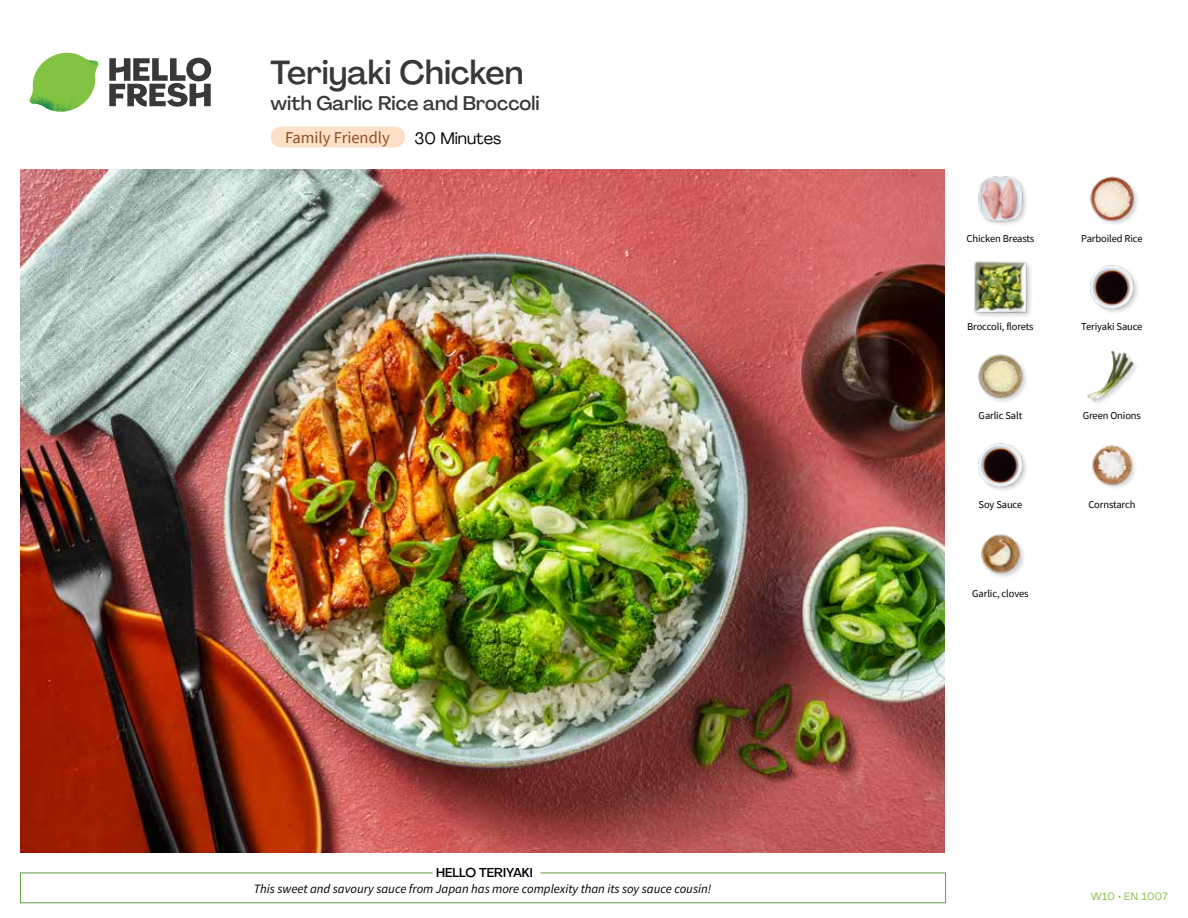
<style>
.page{position:relative;width:1188px;height:918px;background:#fff}
.page>*{position:absolute;margin:0;border:0;box-sizing:border-box;transform-origin:0 0}
.t1{font:500 33px "Agrandir";letter-spacing:-.005em;color:#383839}
.t2{font:500 19.5px "Agrandir";color:#383839}
.t3{font:16.5px "Source Sans Pro";color:#8e4b25}
.t4{font:16.5px "Agrandir";color:#000}
.t5{font:italic 12.75px "Source Sans Pro";color:#000}
.t6{font:500 12.75px "Agrandir";color:#000}
.t7{font:10.5px "Source Sans Pro";letter-spacing:-.01em;color:#000}
.t8{font:10.5px "Agrandir";letter-spacing:.04em;color:#82c341}
</style>
<div class="page">
<div style="left:271px;top:127px;width:134px;height:20px;background:#fee0c6;border-radius:10px"></div>
<svg style="left:109px;top:57px;width:102px;height:50px"></svg>
<svg style="left:34px;top:53px;width:62px;height:40px"></svg>
<img style="left:67px;top:53px;width:32px;height:26px">
<img style="left:33px;top:75px;width:59px;height:11px">
<img style="left:29px;top:79px;width:61px;height:33px">
<img style="left:65px;top:86px;width:27px;height:25px">
<div style="left:20px;top:873px;width:926px;height:30px;border:1px solid #609f43"></div>
<div style="left:432px;top:865px;width:108px;height:15px;background:#fff"></div>
<img style="left:21px;top:170px;width:924px;height:682px">
<img style="left:981px;top:534px;width:43px;height:43px">
<img style="left:1092px;top:445px;width:43px;height:43px">
<img style="left:978px;top:443px;width:49px;height:48px">
<img style="left:1087px;top:350px;width:49px;height:54px">
<img style="left:978px;top:354px;width:48px;height:48px">
<img style="left:1090px;top:265px;width:48px;height:48px">
<div style="left:973px;top:261px;width:60px;height:58px;background:#000;opacity:.2"></div>
<img style="left:973px;top:261px;width:55px;height:54px">
<img style="left:1090px;top:176px;width:48px;height:48px">
<img style="left:978px;top:176px;width:48px;height:49px">
<h1 class="t1" style="left:271px;top:52px;width:254px">Teriyaki Chicken</h1>
<h2 class="t2" style="left:271px;top:91px;width:271px">with Garlic Rice and Broccoli</h2>
<h3 class="t3" style="left:285px;top:127px;width:106px">Family Friendly</h3>
<h3 class="t4" style="left:415px;top:128px;width:88px">30 Minutes</h3>
<p class="t6" style="left:436px;top:864px;width:98px">HELLO TERIYAKI</p>
<p class="t5" style="left:254px;top:881px;width:459px">This sweet and savoury sauce from Japan has more complexity than its soy sauce cousin!</p>
<p class="t7" style="left:967px;top:231px;width:69px">Chicken Breasts</p>
<p class="t7" style="left:1081px;top:231px;width:63px">Parboiled Rice</p>
<p class="t7" style="left:967px;top:320px;width:68px">Broccoli, florets</p>
<p class="t7" style="left:1081px;top:320px;width:63px">Teriyaki Sauce</p>
<p class="t7" style="left:979px;top:409px;width:45px">Garlic Salt</p>
<p class="t7" style="left:1083px;top:409px;width:60px">Green Onions</p>
<p class="t7" style="left:979px;top:498px;width:45px">Soy Sauce</p>
<p class="t7" style="left:1088px;top:498px;width:48px">Cornstarch</p>
<p class="t7" style="left:972px;top:587px;width:58px">Garlic, cloves</p>
<p class="t8" style="left:1091px;top:890px;width:78px">W10 • EN 1007</p>
</div>
